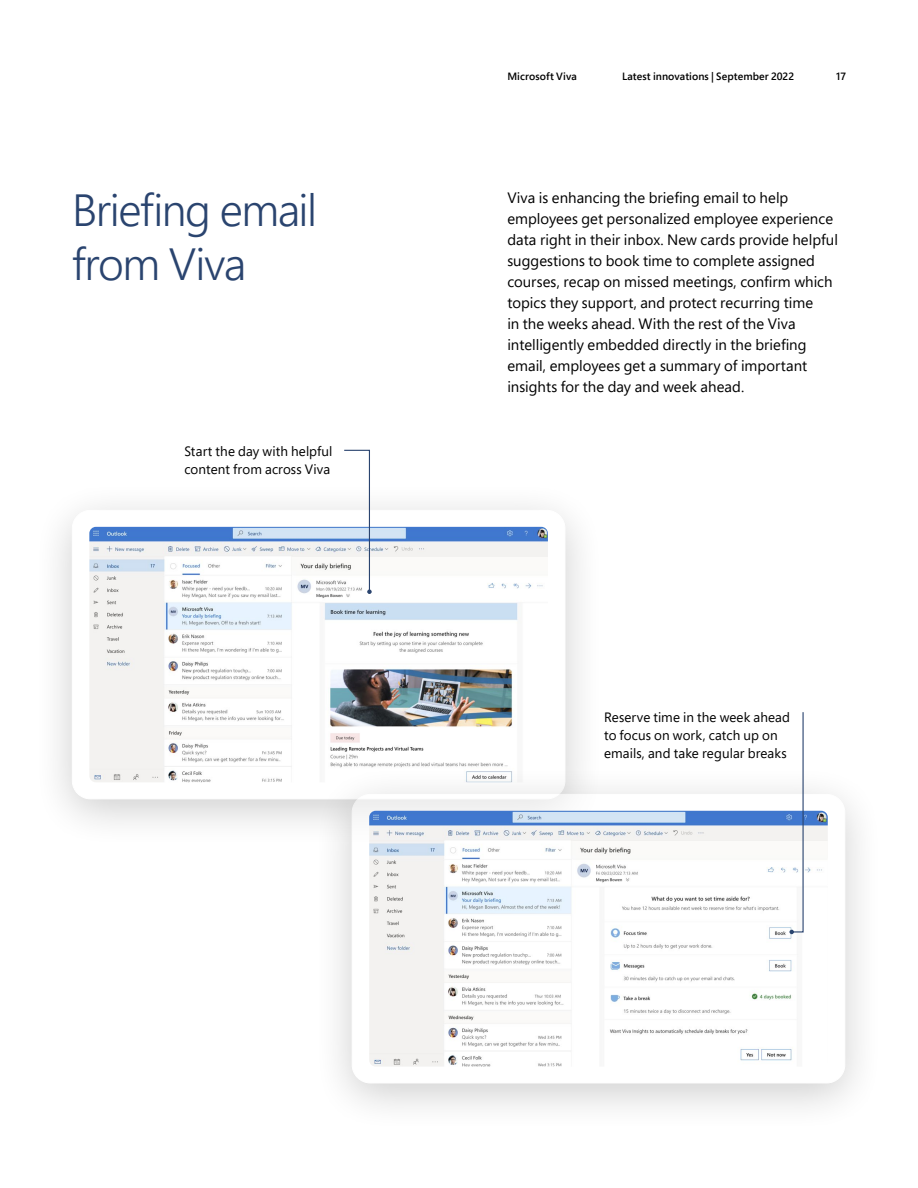
<style>
.page{position:relative;width:918px;height:1188px;background:#fff}
.page>*{position:absolute;margin:0;border:0;box-sizing:border-box;transform-origin:0 0}
.H2{font:300 45px/54px "Segoe Pro";letter-spacing:-.03em;color:#2a446f}
.SH3{font:15px/21px "Segoe Pro";color:#000}
.Body_copy{font:13.5px/18px "Segoe Pro";letter-spacing:.005em;color:#000}
.Page_Header{font:600 10.5px "Segoe Pro";letter-spacing:.01em;color:#000}
.Page{font:600 10.5px "Segoe Pro";color:#000}
</style>
<div class="page">
<div style="left:31px;top:479px;width:575px;height:371px;background:#000;opacity:.4"></div>
<div style="left:72px;top:510px;width:493px;height:289px;background:#fff;border-radius:18px"></div>
<img style="left:89px;top:527px;width:459px;height:255px">
<div style="left:311px;top:763px;width:575px;height:371px;background:#000;opacity:.4"></div>
<div style="left:352px;top:794px;width:493px;height:289px;background:#fff;border-radius:18px"></div>
<div style="left:352px;top:794px;width:493px;height:289px;border:1px solid #fff;border-radius:18px"></div>
<img style="left:369px;top:811px;width:459px;height:256px">
<svg style="left:343px;top:449px;width:29px;height:145px"></svg>
<svg style="left:789px;top:712px;width:15px;height:222px"></svg>
<p class="Page_Header" style="left:507px;top:69px;width:71px">Microsoft Viva</p>
<p class="Page_Header" style="left:622px;top:69px;width:174px">Latest innovations | September 2022</p>
<p class="Page" style="left:836px;top:69px;width:11px">17</p>
<p class="H2" style="left:72px;top:182px;width:247px">Briefing email from Viva</p>
<p class="SH3" style="left:507px;top:187px;width:332px">Viva is enhancing the briefing email to help employees get personalized employee experience data right in their inbox. New cards provide helpful suggestions to book time to complete assigned courses, recap on missed meetings, confirm which topics they support, and protect recurring time<br>in the weeks ahead. With the rest of the Viva intelligently embedded directly in the briefing email, employees get a summary of important insights for the day and week ahead.</p>
<p class="Body_copy" style="left:184px;top:442px;width:150px">Start the day with helpful content from across Viva</p>
<p class="Body_copy" style="left:604px;top:708px;width:188px">Reserve time in the week ahead to focus on work, catch up on emails, and take regular breaks</p>
</div>
